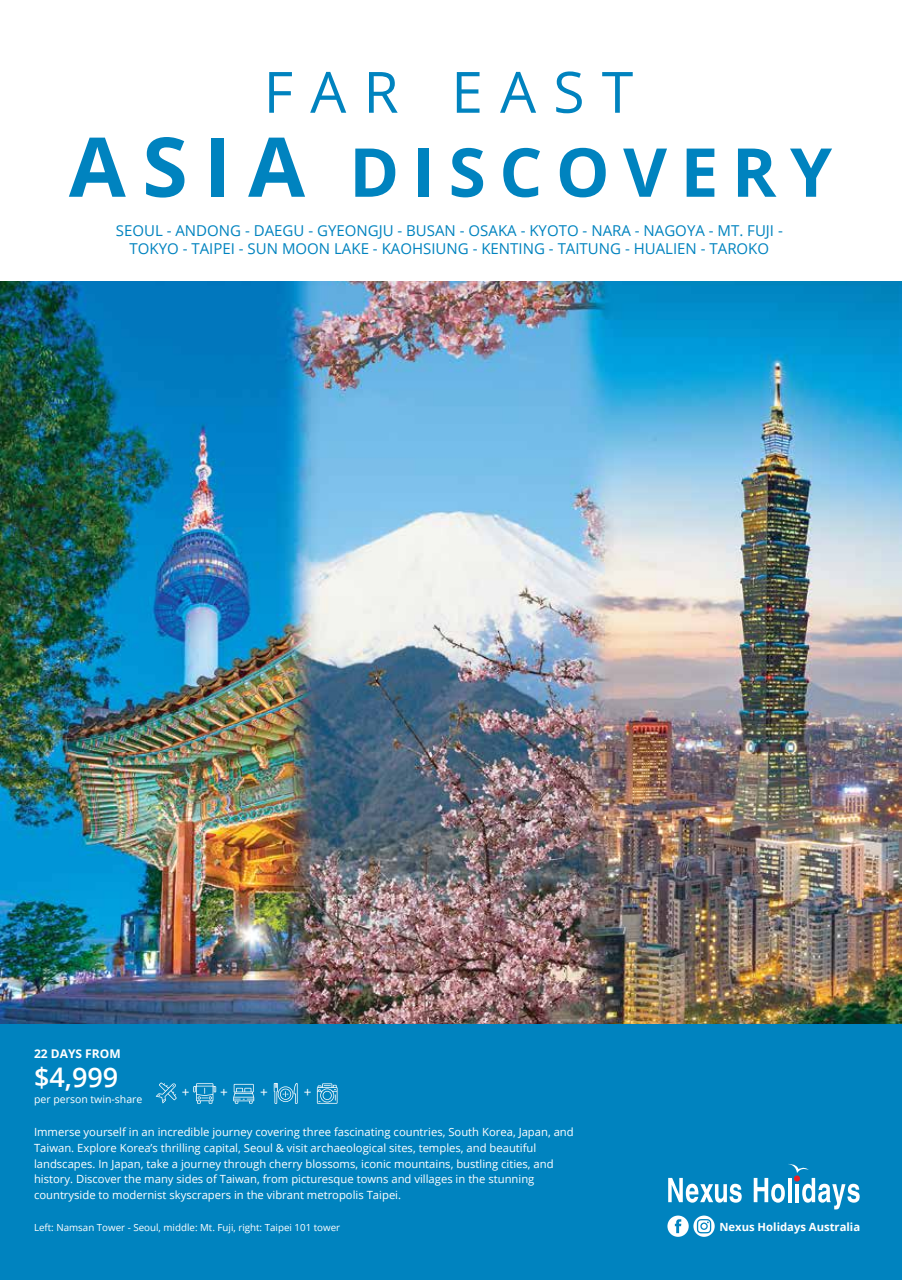
<style>
.page{position:relative;width:902px;height:1280px;background:#fff}
.page>*{position:absolute;margin:0;border:0;box-sizing:border-box;transform-origin:0 0}
.t1{font:700 67.5px "Open Sans";letter-spacing:.2em;color:#0083bf}
.t2{font:57px "Open Sans";letter-spacing:.3em;color:#0083bf}
.t3{font:600 27px "Open Sans";color:#fff}
.t4{font:15px/18px "Open Sans";color:#0083bf;text-align:center}
.t5{font:13.5px "Open Sans";color:#fff}
.t6{font:700 12px "Open Sans";color:#fff}
.t7{font:11.25px/15.8px "Open Sans";color:#fff}
.t8{font:700 11.25px "Open Sans";color:#fff}
.t9{font:10.5px "Open Sans";color:#fff}
.t10{font:9.75px "Open Sans";color:#fff}
.s1{font-size:82.5px}
</style>
<div class="page">
<img style="left:0;top:281px;width:901px;height:743px">
<div style="left:0;top:1024px;width:901px;height:256px;background:#0083bf"></div>
<svg style="left:156px;top:1082px;width:21px;height:21px"></svg>
<svg style="left:233px;top:1084px;width:21px;height:20px"></svg>
<svg style="left:317px;top:1083px;width:20px;height:21px"></svg>
<svg style="left:193px;top:1083px;width:23px;height:21px"></svg>
<svg style="left:274px;top:1083px;width:23px;height:21px"></svg>
<svg style="left:668px;top:1178px;width:73px;height:25px"></svg>
<svg style="left:753px;top:1164px;width:106px;height:45px"></svg>
<svg style="left:693px;top:1215px;width:21px;height:22px"></svg>
<svg style="left:696px;top:1219px;width:15px;height:14px"></svg>
<div style="left:667px;top:1215px;width:21px;height:22px;background:#fff;border-radius:50%"></div>
<svg style="left:674px;top:1219px;width:7px;height:14px"></svg>
<h2 class="t2" style="left:263px;top:53px;width:371px">FAR EAST</h2>
<h1 class="t1" style="left:69px;top:125px;width:764px"><span class="s1">ASIA</span> DISCOVERY</h1>
<h3 class="t4" style="left:116px;top:221px;width:668px">SEOUL - ANDONG - DAEGU - GYEONGJU - BUSAN - OSAKA - KYOTO - NARA - NAGOYA - MT. FUJI -<br>TOKYO - TAIPEI - SUN MOON LAKE - KAOHSIUNG - KENTING - TAITUNG - HUALIEN - TAROKO</h3>
<p class="t6" style="left:34px;top:1045px;width:88px">22 DAYS FROM</p>
<p class="t9" style="left:34px;top:1092px;width:110px">per person twin-share</p>
<h3 class="t3" style="left:34px;top:1059px;width:86px">$4,999</h3>
<p class="t5" style="left:182px;top:1083px;width:9px">+</p>
<p class="t5" style="left:220px;top:1083px;width:9px">+</p>
<p class="t5" style="left:260px;top:1083px;width:9px">+</p>
<p class="t5" style="left:304px;top:1083px;width:9px">+</p>
<p class="t7" style="left:34px;top:1124px;width:541px">Immerse yourself in an incredible journey covering three fascinating countries, South Korea, Japan, and Taiwan. Explore Korea’s thrilling capital, Seoul &amp; visit archaeological sites, temples, and beautiful landscapes. In Japan, take a journey through cherry blossoms, iconic mountains, bustling cities, and history. Discover the many sides of Taiwan, from picturesque towns and villages in the stunning countryside to modernist skyscrapers in the vibrant metropolis Taipei.</p>
<p class="t10" style="left:34px;top:1220px;width:307px">Left: Namsan Tower - Seoul, middle: Mt. Fuji, right: Taipei 101 tower</p>
<p class="t8" style="left:719px;top:1218px;width:142px">Nexus Holidays Australia</p>
</div>
